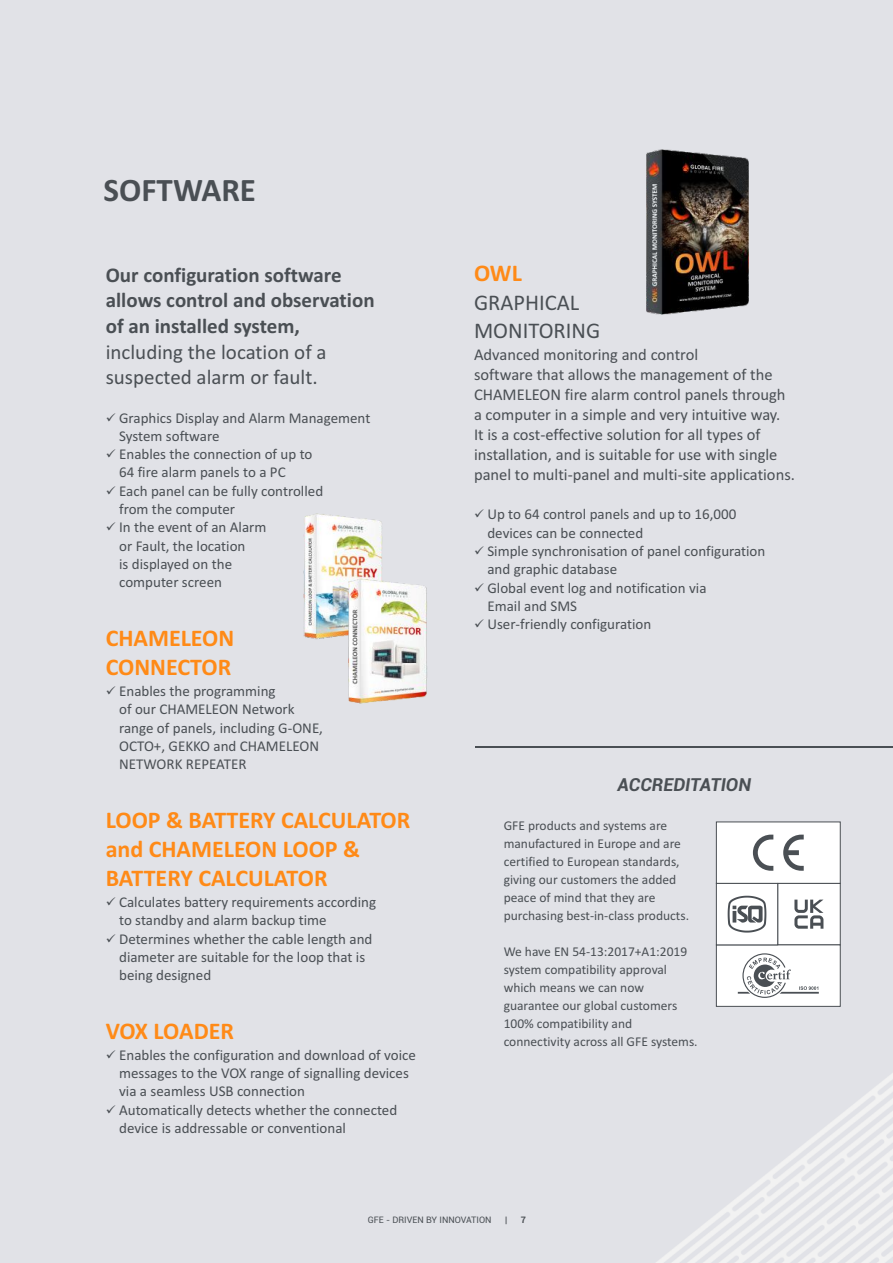
<style>
.page{position:relative;width:893px;height:1263px;background:#e1e2e7}
.page>*{position:absolute;margin:0;border:0;box-sizing:border-box;transform-origin:0 0}
.t1{font:700 33px "Calibri";color:#4a4f54}
.t2{font:700 24px/29.2px "Calibri";color:#ff8a17}
.t3{font:22.5px/27.5px "Calibri";color:#4a4f54}
.t4{font:700 21px/25.7px "Calibri";color:#4a4f54}
.t5{font:21px/25.7px "Calibri";color:#4a4f54}
.t6{font:italic 700 18px "Roboto";color:#4a4f54}
.t7{font:16.5px/20.1px "Calibri";color:#4a4f54}
.t8{font:15px/18.3px "Calibri";color:#4a4f54}
.t9{font:13.5px/18px "Calibri";color:#4a4f54}
.t10{font:9px "Roboto";color:#4a4f54}
.t11{font:700 9px "Roboto";color:#4a4f54}
</style>
<div class="page">
<svg style="left:716px;top:822px;width:125px;height:185px"></svg>
<img style="left:298px;top:512px;width:88px;height:129px">
<img style="left:347px;top:578px;width:82px;height:127px">
<hr style="left:475px;top:746px;width:418px;height:1px;background:#4a4f54">
<img style="left:636px;top:145px;width:123px;height:174px">
<svg style="left:107px;top:449px;width:8px;height:9px"></svg>
<svg style="left:107px;top:413px;width:8px;height:8px"></svg>
<svg style="left:107px;top:486px;width:8px;height:8px"></svg>
<svg style="left:107px;top:523px;width:8px;height:8px"></svg>
<svg style="left:107px;top:934px;width:8px;height:8px"></svg>
<svg style="left:107px;top:1105px;width:8px;height:8px"></svg>
<svg style="left:475px;top:546px;width:9px;height:8px"></svg>
<svg style="left:475px;top:583px;width:9px;height:8px"></svg>
<svg style="left:475px;top:619px;width:9px;height:9px"></svg>
<h1 class="t1" style="left:104px;top:176px;width:154px">SOFTWARE</h1>
<h3 class="t4" style="left:106px;top:264px;width:270px">Our configuration software allows control and observation of an installed system,</h3>
<h3 class="t5" style="left:106px;top:341px;width:222px">including the location of a suspected alarm or fault.</h3>
<p class="t8" style="left:119px;top:410px;width:253px">Graphics Display and Alarm Management</p>
<p class="t8" style="left:119px;top:428px;width:195px">System software<br>Enables the connection of up to</p>
<p class="t8" style="left:119px;top:465px;width:206px">64 fire alarm panels to a PC<br>Each panel can be fully controlled</p>
<p class="t8" style="left:119px;top:501px;width:149px">from the computer<br>In the event of an Alarm or Fault, the location<br>is displayed on the computer screen</p>
<h2 class="t2" style="left:106px;top:625px;width:130px">CHAMELEON<br>CONNECTOR</h2>
<p class="t8" style="left:119px;top:683px;width:205px;text-indent:-13px">✓Enables the programming<br>of our CHAMELEON Network range of panels, including G-ONE,<br>OCTO+, GEKKO and CHAMELEON<br>NETWORK REPEATER</p>
<h2 class="t2" style="left:106px;top:807px;width:306px">LOOP &amp; BATTERY CALCULATOR and CHAMELEON LOOP &amp;<br>BATTERY CALCULATOR</h2>
<p class="t8" style="left:106px;top:894px;width:272px">✓Calculates battery requirements according</p>
<p class="t8" style="left:119px;top:912px;width:255px">to standby and alarm backup time<br>Determines whether the cable length and diameter are suitable for the loop that is being designed</p>
<h2 class="t2" style="left:106px;top:1018px;width:130px">VOX LOADER</h2>
<p class="t8" style="left:106px;top:1047px;width:312px;text-align:center">✓Enables the configuration and download of voice messages to the VOX range of signalling devices</p>
<p class="t8" style="left:119px;top:1083px;width:280px">via a seamless USB connection<br>Automatically detects whether the connected device is addressable or conventional</p>
<h2 class="t2" style="left:474px;top:260px;width:49px">OWL</h2>
<h3 class="t3" style="left:474px;top:291px;width:128px">GRAPHICAL<br>MONITORING</h3>
<p class="t7" style="left:474px;top:345px;width:322px">Advanced monitoring and control<br>software that allows the management of the CHAMELEON fire alarm control panels through a computer in a simple and very intuitive way.<br>It is a cost-effective solution for all types of installation, and is suitable for use with single panel to multi-panel and multi-site applications.</p>
<p class="t8" style="left:474px;top:506px;width:264px">✓Up to 64 control panels and up to 16,000</p>
<p class="t8" style="left:487px;top:525px;width:279px">devices can be connected<br>Simple synchronisation of panel configuration</p>
<p class="t8" style="left:487px;top:561px;width:221px">and graphic database<br>Global event log and notification via</p>
<p class="t8" style="left:487px;top:598px;width:165px">Email and SMS<br>User-friendly configuration</p>
<p class="t6" style="left:617px;top:777px;width:135px">ACCREDITATION</p>
<p class="t9" style="left:504px;top:818px;width:187px">GFE products and systems are manufactured in Europe and are certified to European standards, giving our customers the added peace of mind that they are purchasing best-in-class products.</p>
<p class="t9" style="left:504px;top:943px;width:196px">We have EN 54-13:2017+A1:2019 system compatibility approval which means we can now guarantee our global customers<br>100% compatibility and connectivity across all GFE systems.</p>
<p class="t10" style="left:368px;top:1217px;width:125px">GFE - DRIVEN BY INNOVATION</p>
<p class="t10" style="left:505px;top:1217px;width:4px">|</p>
<p class="t11" style="left:521px;top:1217px;width:7px">7</p>
</div>
